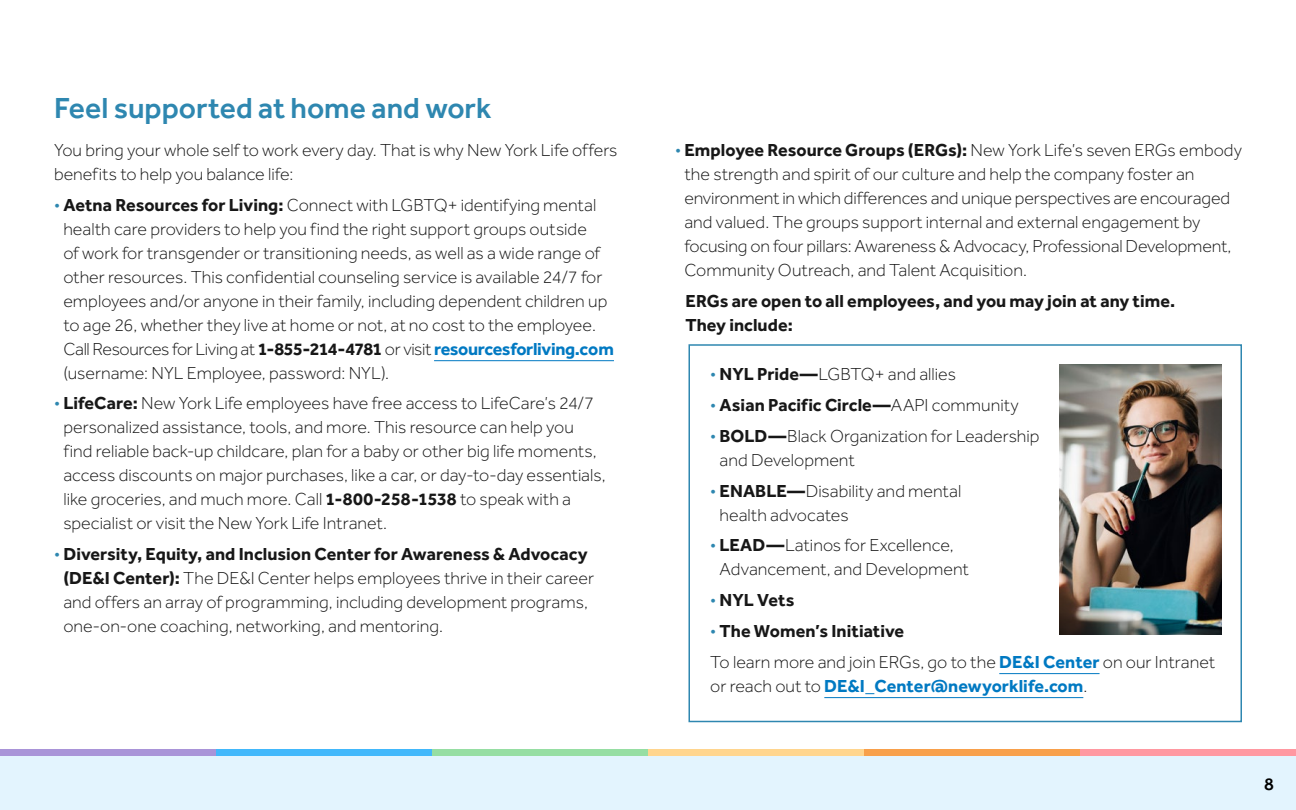
<style>
.page{position:relative;width:1296px;height:810px;background:#fff}
.page>*{position:absolute;margin:0;border:0;box-sizing:border-box;transform-origin:0 0}
.t1{font:500 30px "Effra";color:#2e87b0}
.t2{font:300 18px/24px "Effra";color:#171717}
.t3{font:700 18px/24px "Effra";letter-spacing:.005em;color:#171717}
.t4{font:700 18px "Effra";letter-spacing:.005em;color:#0079c2}
.t5{font:500 18px "Effra";color:#000}
.s1{color:#2e87b0}
.s2{font-weight:700}
.s3{font-weight:700;color:#0079c2}
.s4{font-weight:300;color:#2e87b0}
.s5{font-weight:300}
.s6{font-weight:300;color:#171717}
</style>
<div class="page">
<div style="left:0;top:756px;width:1296px;height:54px;background:#e3f4fe"></div>
<hr style="left:434px;top:360px;width:180px;height:1px;background:#0079c2">
<hr style="left:999px;top:673px;width:101px;height:1px;background:#0079c2">
<hr style="left:824px;top:697px;width:259px;height:1px;background:#0079c2">
<div style="left:688px;top:344px;width:554px;height:378px;border:2px solid #2e87b0"></div>
<img style="left:1060px;top:364px;width:162px;height:270px">
<div style="left:0;top:749px;width:216px;height:7px;background:#a994d8"></div>
<div style="left:216px;top:749px;width:216px;height:7px;background:#42b8fb"></div>
<div style="left:432px;top:749px;width:216px;height:7px;background:#96dea3"></div>
<div style="left:648px;top:749px;width:216px;height:7px;background:#ffd58e"></div>
<div style="left:864px;top:749px;width:216px;height:7px;background:#f8a04b"></div>
<div style="left:1080px;top:749px;width:216px;height:7px;background:#ff98a1"></div>
<h1 class="t1" style="left:54px;top:91px;width:439px">Feel supported at home and work</h1>
<p class="t2" style="left:54px;top:138px;width:565px">You bring your whole self to work every day. That is why New York Life offers benefits to help you balance life:</p>
<p class="t2" style="left:63px;top:193px;width:552px;text-indent:-9px"><span class="s1">•</span> <span class="s2">Aetna Resources for Living:</span> Connect with LGBTQ+ identifying mental health care providers to help you find the right support groups outside<br>of work for transgender or transitioning needs, as well as a wide range of other resources. This confidential counseling service is available 24/7 for employees and/or anyone in their family, including dependent children up to age 26, whether they live at home or not, at no cost to the employee.<br>Call Resources for Living at <span class="s2">1-855-214-4781</span> or visit <span class="s3">resourcesforliving.com </span>(username: NYL Employee, password: NYL).</p>
<p class="t2" style="left:63px;top:391px;width:544px;text-indent:-9px"><span class="s1">•</span> <span class="s2">LifeCare:</span> New York Life employees have free access to LifeCare’s 24/7 personalized assistance, tools, and more. This resource can help you find reliable back-up childcare, plan for a baby or other big life moments, access discounts on major purchases, like a car, or day-to-day essentials, like groceries, and much more. Call <span class="s2">1-800-258-1538</span> to speak with a specialist or visit the New York Life Intranet.</p>
<p class="t2" style="left:63px;top:542px;width:532px;text-indent:-9px"><span class="s1">•</span> <span class="s2">Diversity, Equity, and Inclusion Center for Awareness &amp; Advocacy (DE&amp;I Center):</span> The DE&amp;I Center helps employees thrive in their career and offers an array of programming, including development programs, one-on-one coaching, networking, and mentoring.</p>
<p class="t2" style="left:684px;top:138px;width:559px;text-indent:-9px"><span class="s1">•</span> <span class="s2">Employee Resource Groups (ERGs):</span> New York Life’s seven ERGs embody the strength and spirit of our culture and help the company foster an environment in which differences and unique perspectives are encouraged and valued. The groups support internal and external engagement by focusing on four pillars: Awareness &amp; Advocacy, Professional Development, Community Outreach, and Talent Acquisition.</p>
<p class="t3" style="left:685px;top:288px;width:491px">ERGs are open to all employees, and you may join at any time.<br>They include:</p>
<p class="t2" style="left:710px;top:362px;width:247px"><span class="s1">•</span> <span class="s2">NYL Pride—</span>LGBTQ+ and allies</p>
<p class="t3" style="left:710px;top:393px;width:310px"><span class="s4">•</span> Asian Pacific Circle—<span class="s5">AAPI community</span></p>
<p class="t2" style="left:720px;top:424px;width:322px;text-indent:-9px"><span class="s1">•</span> <span class="s2">BOLD—</span>Black Organization for Leadership and Development</p>
<p class="t2" style="left:720px;top:479px;width:243px;text-indent:-9px"><span class="s1">•</span> <span class="s2">ENABLE—</span>Disability and mental health advocates</p>
<p class="t2" style="left:720px;top:533px;width:251px;text-indent:-9px"><span class="s1">•</span> <span class="s2">LEAD—</span>Latinos for Excellence,<br>Advancement, and Development</p>
<p class="t3" style="left:710px;top:588px;width:86px"><span class="s4">•</span> NYL Vets</p>
<p class="t2" style="left:710px;top:615px;width:506px;line-height:30.8px"><span class="s1">•</span> <span class="s2">The Women’s Initiative<br></span>To learn more and join ERGs, go to the <span class="s3">DE&amp;I Center</span> on our Intranet</p>
<p class="t4" style="left:710px;top:675px;width:379px"><span class="s6">or reach out to</span> DE&amp;I_Center@newyorklife.com<span class="s6">.</span></p>
<p class="t5" style="left:1264px;top:773px;width:11px">8</p>
</div>
